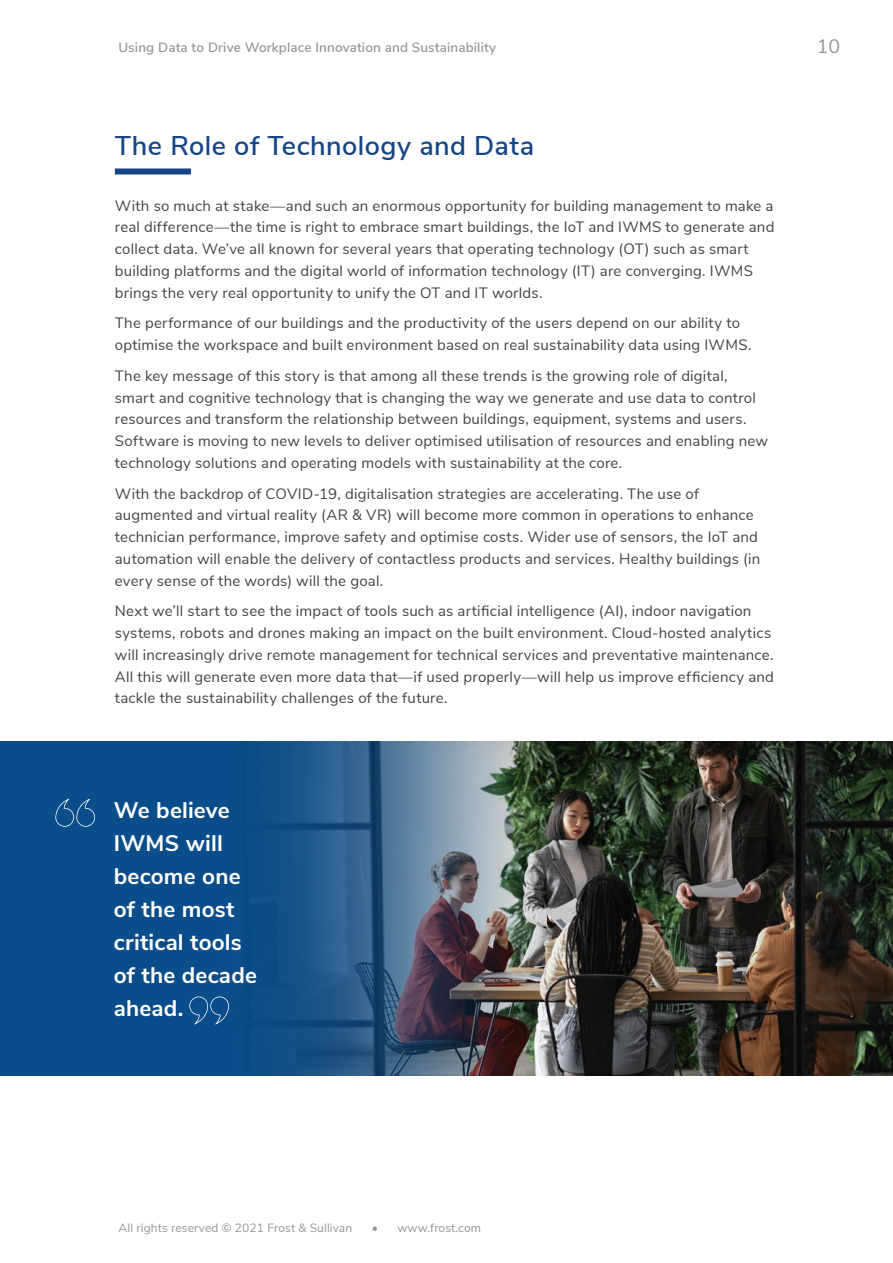
<style>
.page{position:relative;width:893px;height:1263px;background:#fff}
.page>*{position:absolute;margin:0;border:0;box-sizing:border-box;transform-origin:0 0}
.t1{font:600 27px "Nunito Sans";letter-spacing:.015em;color:#154584}
.Pull_Quote{font:700 22.5px/33px "Nunito Sans";letter-spacing:.01em;color:#fff}
.t2{font:19.5px "Nunito Sans";color:#939598}
.Text_body{font:15px/21.8px "Nunito Sans";letter-spacing:.015em;color:#434445}
.t3{font:600 13.5px "Nunito Sans";letter-spacing:.01em;color:#939598}
.t4{font:12px "Nunito Sans";letter-spacing:.01em;color:#939598}
</style>
<div class="page">
<div style="left:115px;top:168px;width:76px;height:6px;background:#154584"></div>
<img style="left:513px;top:741px;width:380px;height:335px">
<div style="left:0;top:741px;width:199px;height:335px;background:#0a4d8b"></div>
<img style="left:199px;top:741px;width:314px;height:335px">
<svg style="left:55px;top:799px;width:40px;height:28px"></svg>
<svg style="left:189px;top:996px;width:40px;height:28px"></svg>
<p class="t3" style="left:118px;top:38px;width:379px">Using Data to Drive Workplace Innovation and Sustainability</p>
<h3 class="t2" style="left:817px;top:32px;width:25px">10</h3>
<h1 class="t1" style="left:115px;top:126px;width:421px">The Role of Technology and Data</h1>
<p class="Text_body" style="left:115px;top:193px;width:661px">With so much at stake—and such an enormous opportunity for building management to make a real difference—the time is right to embrace smart buildings, the IoT and IWMS to generate and collect data. We’ve all known for several years that operating technology (OT) such as smart building platforms and the digital world of information technology (IT) are converging. IWMS brings the very real opportunity to unify the OT and IT worlds.</p>
<p class="Text_body" style="left:115px;top:311px;width:638px">The performance of our buildings and the productivity of the users depend on our ability to optimise the workspace and built environment based on real sustainability data using IWMS.</p>
<p class="Text_body" style="left:115px;top:364px;width:655px">The key message of this story is that among all these trends is the growing role of digital, smart and cognitive technology that is changing the way we generate and use data to control resources and transform the relationship between buildings, equipment, systems and users.<br>Software is moving to new levels to deliver optimised utilisation of resources and enabling new technology solutions and operating models with sustainability at the core.</p>
<p class="Text_body" style="left:115px;top:481px;width:647px">With the backdrop of COVID-19, digitalisation strategies are accelerating. The use of augmented and virtual reality (AR &amp; VR) will become more common in operations to enhance technician performance, improve safety and optimise costs. Wider use of sensors, the IoT and automation will enable the delivery of contactless products and services. Healthy buildings (in every sense of the words) will the goal.</p>
<p class="Text_body" style="left:115px;top:599px;width:661px">Next we’ll start to see the impact of tools such as artificial intelligence (AI), indoor navigation systems, robots and drones making an impact on the built environment. Cloud-hosted analytics will increasingly drive remote management for technical services and preventative maintenance.<br>All this will generate even more data that—if used properly—will help us improve efficiency and tackle the sustainability challenges of the future.</p>
<p class="Pull_Quote" style="left:114px;top:792px;width:145px">We believe<br>IWMS will become one of the most critical tools of the decade ahead.</p>
<p class="t4" style="left:119px;top:1219px;width:235px">All rights reserved © 2021 Frost &amp; Sullivan</p>
<p class="t4" style="left:372px;top:1219px;width:111px">• www.frost.com</p>
</div>
